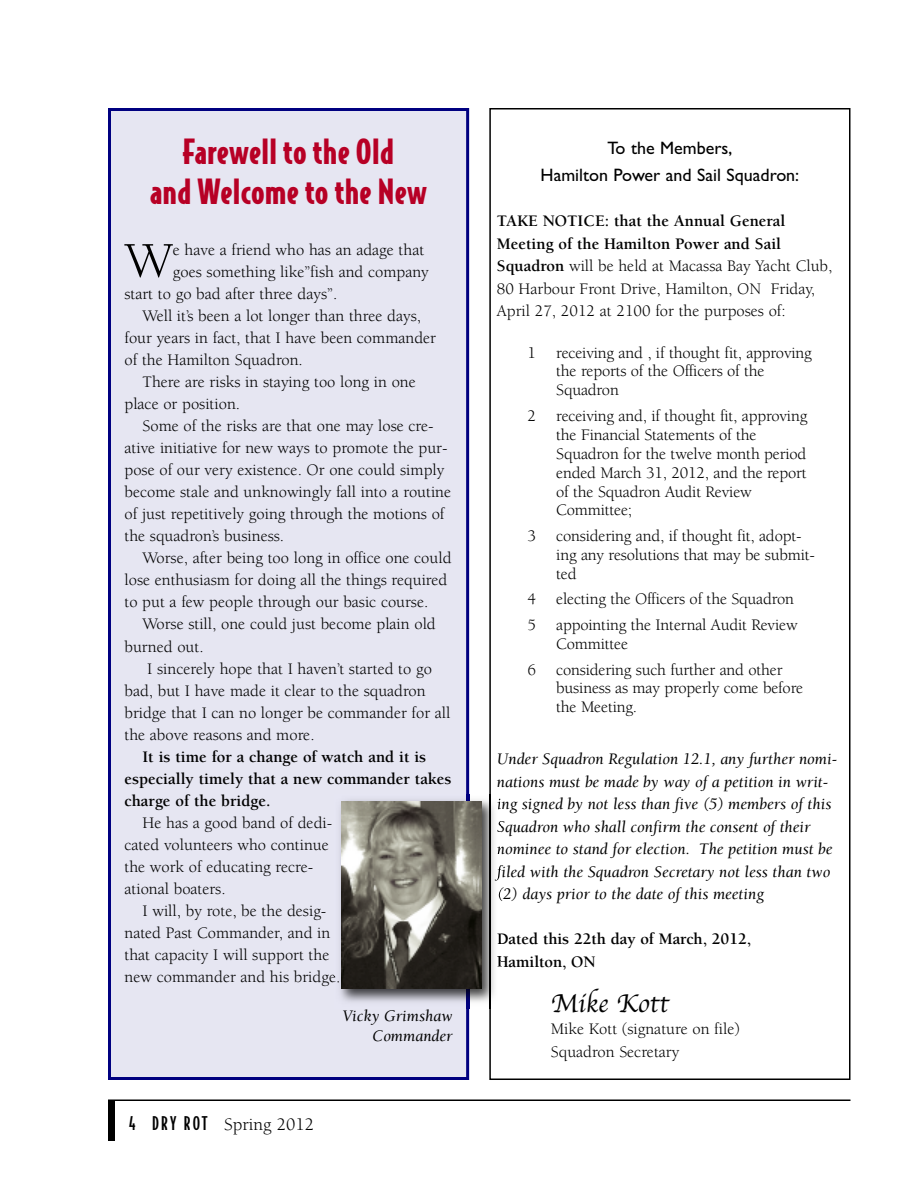
<style>
.page{position:relative;width:918px;height:1188px;background:#fff}
.page>*{position:absolute;margin:0;border:0;box-sizing:border-box;transform-origin:0 0}
.t1{font:51.15px "Berkeley";color:#000}
.t2{font:900 33px/39.6px "Bodega Sans";letter-spacing:.015em;color:#b70025;text-align:center}
.t3{font:27px "Apple Chancery";color:#000}
.t4{font:18px/27px "Gill Sans";color:#000;text-align:center}
.t5{font:18px "Berkeley";color:#000}
.t6{font:16.5px/18.9px "Berkeley";color:#000}
.t7{font:italic 16.5px/22.5px "Berkeley";color:#000}
.t8{font:700 16.5px/22px "Berkeley";color:#000}
.s1{font-family:"Bodega Sans";font-weight:500}
.s2{font-weight:700}
</style>
<div class="page">
<hr style="left:108px;top:1100px;width:742px;height:1px;background:#000">
<div style="left:108px;top:1100px;width:7px;height:41px;background:#000"></div>
<div style="left:489px;top:108px;width:361px;height:972px;border:2px solid #000"></div>
<div style="left:111px;top:111px;width:355px;height:966px;background:#e6e6f2"></div>
<div style="left:108px;top:108px;width:361px;height:972px;border:3px solid #000080"></div>
<img style="left:334px;top:794px;width:155px;height:215px">
<img style="left:489px;top:794px;width:12px;height:215px">
<svg style="left:497px;top:799px;width:4px;height:12px"></svg>
<svg style="left:497px;top:820px;width:4px;height:13px"></svg>
<svg style="left:497px;top:845px;width:4px;height:9px"></svg>
<img style="left:495px;top:865px;width:6px;height:16px">
<svg style="left:499px;top:888px;width:2px;height:13px"></svg>
<svg style="left:497px;top:932px;width:4px;height:12px"></svg>
<svg style="left:497px;top:955px;width:4px;height:13px"></svg>
<img style="left:341px;top:801px;width:140px;height:188px">
<h2 class="t2" style="left:150px;top:133px;width:278px">Farewell to the Old<br>and Welcome to the New</h2>
<h1 class="t1" style="left:125px;top:241px;width:50px">W</h1>
<p class="t6" style="left:173px;top:241px;width:253px">e have a friend who has an adage that</p>
<p class="t6" style="left:173px;top:263px;width:258px">goes something like”fish and company</p>
<p class="t6" style="left:124px;top:285px;width:214px">start to go bad after three days”.</p>
<p class="t6" style="left:143px;top:308px;width:280px">Well it’s been a lot longer than three days,</p>
<p class="t6" style="left:124px;top:330px;width:313px">four years in fact, that I have been commander</p>
<p class="t6" style="left:124px;top:352px;width:180px">of the Hamilton Squadron.</p>
<p class="t6" style="left:143px;top:374px;width:275px">There are risks in staying too long in one</p>
<p class="t6" style="left:124px;top:396px;width:117px">place or position.</p>
<p class="t6" style="left:143px;top:418px;width:293px">Some of the risks are that one may lose cre-</p>
<p class="t6" style="left:124px;top:440px;width:325px">ative initiative for new ways to promote the pur-</p>
<p class="t6" style="left:124px;top:462px;width:321px">pose of our very existence. Or one could simply</p>
<p class="t6" style="left:124px;top:484px;width:328px">become stale and unknowingly fall into a routine</p>
<p class="t6" style="left:124px;top:506px;width:322px">of just repetitively going through the motions of</p>
<p class="t6" style="left:124px;top:528px;width:161px">the squadron’s business.</p>
<p class="t6" style="left:143px;top:550px;width:311px">Worse, after being too long in office one could</p>
<p class="t6" style="left:124px;top:572px;width:324px">lose enthusiasm for doing all the things required</p>
<p class="t6" style="left:124px;top:594px;width:305px">to put a few people through our basic course.</p>
<p class="t6" style="left:143px;top:616px;width:295px">Worse still, one could just become plain old</p>
<p class="t6" style="left:124px;top:638px;width:81px">burned out.</p>
<p class="t6" style="left:147px;top:660px;width:286px">I sincerely hope that I haven’t started to go</p>
<p class="t6" style="left:124px;top:682px;width:303px">bad, but I have made it clear to the squadron</p>
<p class="t6" style="left:124px;top:704px;width:328px">bridge that I can no longer be commander for all</p>
<p class="t6" style="left:124px;top:726px;width:192px">the above reasons and more.</p>
<p class="t8" style="left:124px;top:747px;width:329px;text-indent:18px">It is time for a change of watch and it is especially timely that a new commander takes charge of the bridge.</p>
<p class="t6" style="left:124px;top:813px;width:209px;line-height:22px;text-indent:18px">He has a good band of dedi&shy;cated volunteers who continue the work of educating recre&shy;ational boaters.</p>
<p class="t6" style="left:125px;top:901px;width:217px;line-height:22px;text-indent:18px">I will, by rote, be the desig&shy;nated Past Commander, and in that capacity I will support the new commander and his bridge.</p>
<p class="t7" style="left:342px;top:1008px;width:112px;line-height:19.5px;text-align:right">Vicky Grimshaw<br>Commander</p>
<p class="t5" style="left:129px;top:1117px;width:187px"><span class="s1">4 DRY ROT</span> Spring 2012</p>
<p class="t4" style="left:541px;top:134px;width:260px">To the Members,<br>Hamilton Power and Sail Squadron:</p>
<p class="t6" style="left:497px;top:211px;width:337px;line-height:22.5px"><span class="s2">TAKE NOTICE: that the Annual General Meeting of the Hamilton Power and Sail Squadron</span> will be held at Macassa Bay Yacht Club, 80 Harbour Front Drive, Hamilton, ON Friday, April 27, 2012 at 2100 for the purposes of:</p>
<p class="t6" style="left:556px;top:344px;width:257px;text-indent:-29px">1 receiving and , if thought fit, approving the reports of the Officers of the<br>Squadron</p>
<p class="t6" style="left:556px;top:408px;width:253px;text-indent:-29px">2 receiving and, if thought fit, approving the Financial Statements of the<br>Squadron for the twelve month period ended March 31, 2012, and the report of the Squadron Audit Review<br>Committee;</p>
<p class="t6" style="left:556px;top:528px;width:260px;text-indent:-29px">3 considering and, if thought fit, adopt&shy;ing any resolutions that may be submit&shy;ted</p>
<p class="t6" style="left:527px;top:588px;width:272px;line-height:25.7px">4 electing the Officers of the Squadron<br>5 appointing the Internal Audit Review</p>
<p class="t6" style="left:527px;top:632px;width:257px;line-height:25.7px;text-indent:29px">Committee<br>6 considering such further and other</p>
<p class="t6" style="left:556px;top:680px;width:249px">business as may properly come before the Meeting.</p>
<p class="t7" style="left:497px;top:749px;width:342px">Under Squadron Regulation 12.1, any further nomi&shy;nations must be made by way of a petition in writ&shy;ing signed by not less than five (5) members of this Squadron who shall confirm the consent of their nominee to stand for election. The petition must be filed with the Squadron Secretary not less than two (2) days prior to the date of this meeting</p>
<p class="t8" style="left:497px;top:929px;width:256px;line-height:22.5px">Dated this 22th day of March, 2012,<br>Hamilton, ON</p>
<h3 class="t3" style="left:551px;top:986px;width:119px">Mike Kott</h3>
<p class="t6" style="left:551px;top:1019px;width:191px;line-height:22.5px">Mike Kott (signature on file)<br>Squadron Secretary</p>
</div>
